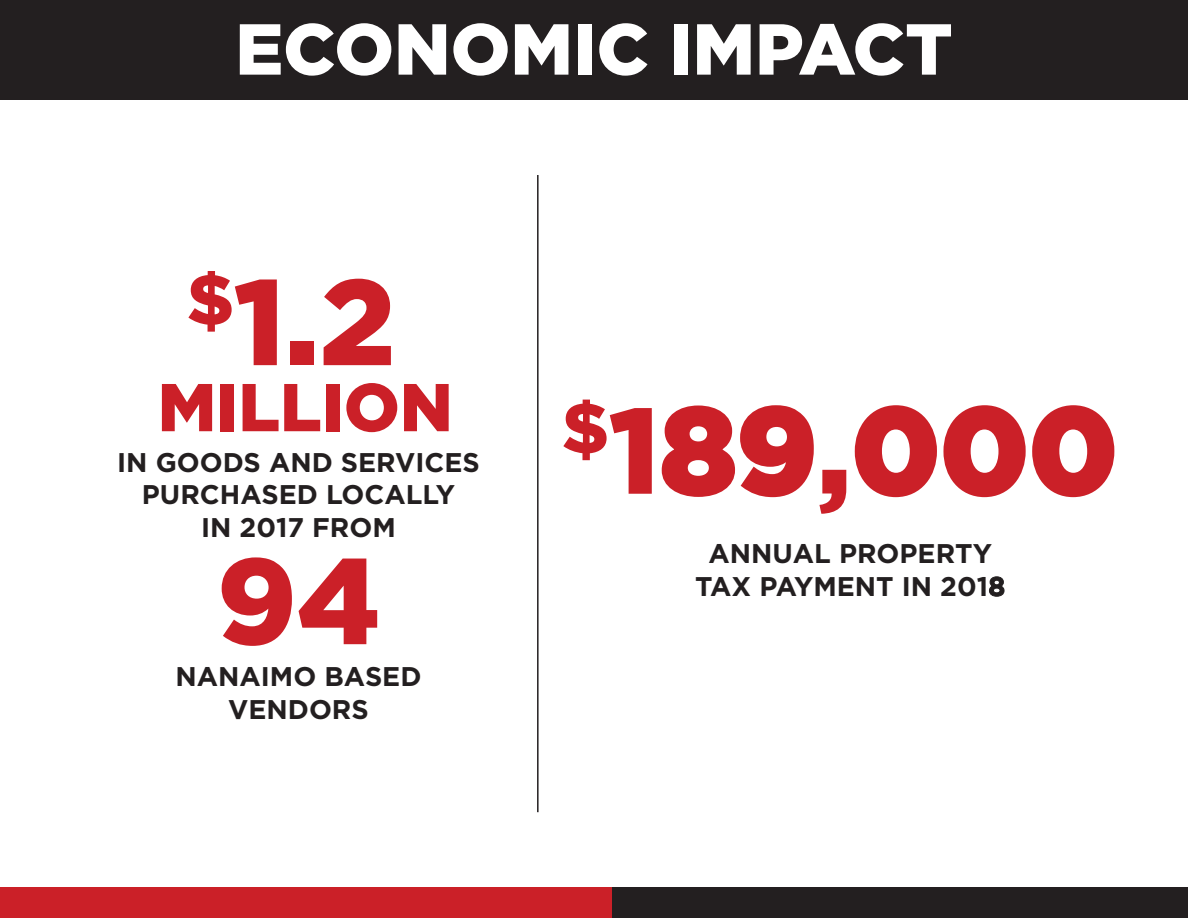
<style>
.page{position:relative;width:1188px;height:918px;background:#fff}
.page>*{position:absolute;margin:0;border:0;box-sizing:border-box;transform-origin:0 0}
.t1{font:900 121.5px "Gotham";color:#cb2028}
.t2{font:900 72px "Gotham";color:#fff}
.t3{font:900 67.5px "Gotham";color:#cb2028}
.t4{font:700 27px/32.4px "Gotham";color:#231f20;text-align:center}
</style>
<div class="page">
<div style="left:0;top:887px;width:1188px;height:31px;background:#cb2028"></div>
<div style="left:613px;top:887px;width:575px;height:31px;background:#231f20"></div>
<hr style="left:537px;top:175px;width:2px;height:637px;background:#231f20">
<div style="left:0;top:0;width:1188px;height:99px;background:#231f20"></div>
<h2 class="t2" style="left:235px;top:0;width:719px">ECONOMIC IMPACT</h2>
<h1 class="t1" style="left:187px;top:238px;width:210px"><sup>$</sup>1.2</h1>
<h3 class="t3" style="left:158px;top:361px;width:297px">MILLION</h3>
<p class="t4" style="left:117px;top:446px;width:364px">IN GOODS AND SERVICES<br>PURCHASED LOCALLY<br>IN 2017 FROM</p>
<h1 class="t1" style="left:216px;top:517px;width:166px">94</h1>
<p class="t4" style="left:176px;top:660px;width:247px">NANAIMO BASED<br>VENDORS</p>
<h1 class="t1" style="left:562px;top:367px;width:558px"><sup>$</sup>189,000</h1>
<p class="t4" style="left:695px;top:537px;width:311px;line-height:33.2px">ANNUAL PROPERTY<br>TAX PAYMENT IN 2018</p>
</div>
